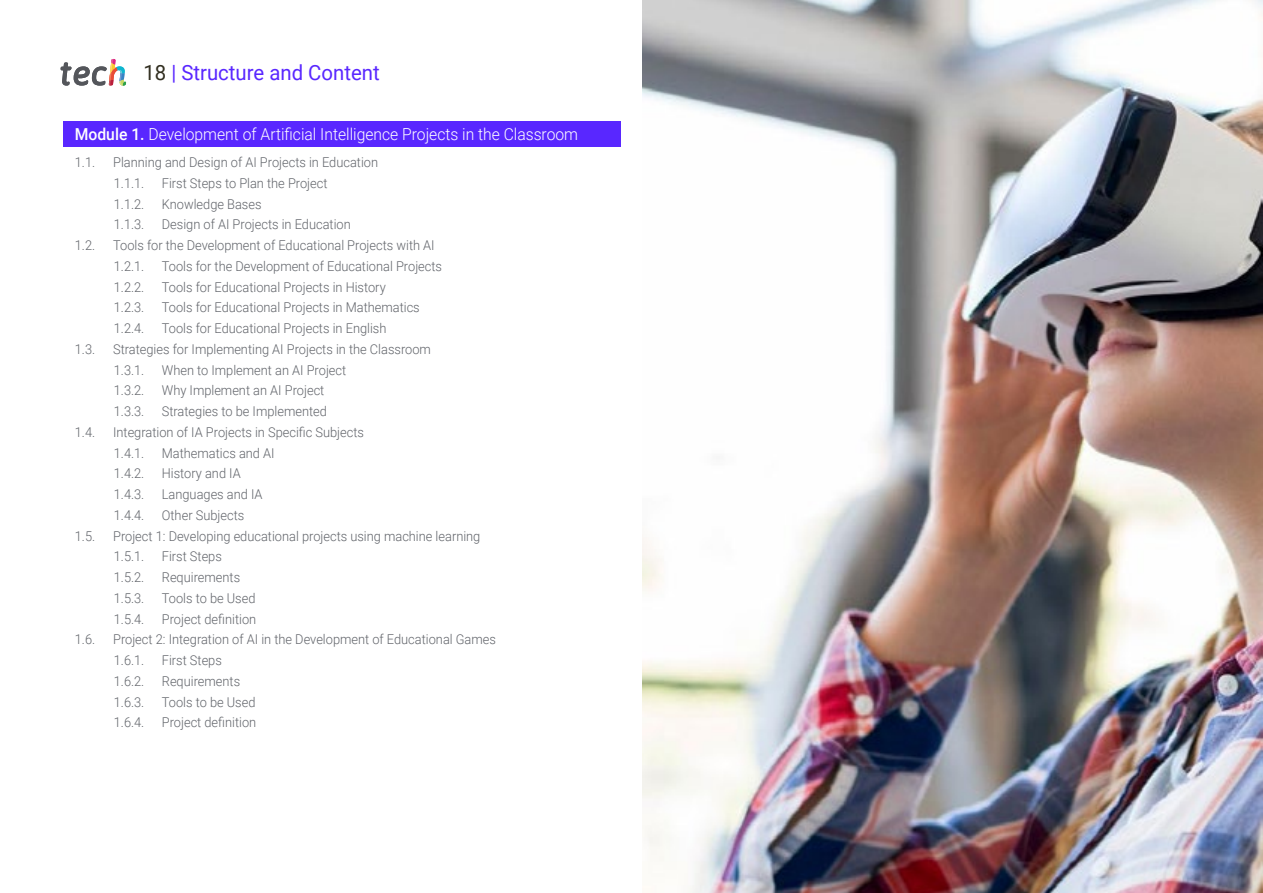
<style>
.page{position:relative;width:1263px;height:893px;background:#fff}
.page>*{position:absolute;margin:0;border:0;box-sizing:border-box;transform-origin:0 0}
.t1{font:21px "Roboto";color:#5927ff}
.t2{font:300 16.5px "Roboto";color:#fff;scale:.95 1}
.t3{font:300 13.5px/20.7px "Roboto";color:#61646a;scale:.95 1}
.s1{color:#312e20}
.s2{font-weight:500}
</style>
<div class="page">
<img style="left:642px;top:0;width:621px;height:893px">
<div style="left:64px;top:121px;width:557px;height:25px;background:#5927ff"></div>
<svg style="left:61px;top:59px;width:65px;height:27px"></svg>
<h1 class="t1" style="left:144px;top:57px;width:238px"><span class="s1">18</span> | Structure and Content</h1>
<p class="t2" style="left:75px;top:123px;width:531px"><span class="s2">Module 1.</span> Development of Artificial Intelligence Projects in the Classroom</p>
<p class="t3" style="left:75px;top:151px;width:23px">1.1.</p>
<p class="t3" style="left:113px;top:151px;width:280px">Planning and Design of AI Projects in Education<br>1.1.1.</p>
<p class="t3" style="left:162px;top:172px;width:176px">First Steps to Plan the Project</p>
<p class="t3" style="left:114px;top:193px;width:34px">1.1.2.</p>
<p class="t3" style="left:162px;top:193px;width:106px">Knowledge Bases</p>
<p class="t3" style="left:114px;top:214px;width:34px">1.1.3.</p>
<p class="t3" style="left:162px;top:214px;width:200px">Design of AI Projects in Education</p>
<p class="t3" style="left:75px;top:234px;width:23px">1.2.</p>
<p class="t3" style="left:113px;top:234px;width:340px">Tools for the Development of Educational Projects with AI<br>1.2.1.</p>
<p class="t3" style="left:162px;top:255px;width:296px">Tools for the Development of Educational Projects</p>
<p class="t3" style="left:114px;top:276px;width:34px">1.2.2.</p>
<p class="t3" style="left:162px;top:276px;width:237px">Tools for Educational Projects in History</p>
<p class="t3" style="left:114px;top:297px;width:34px">1.2.3.</p>
<p class="t3" style="left:162px;top:297px;width:273px">Tools for Educational Projects in Mathematics</p>
<p class="t3" style="left:114px;top:317px;width:34px">1.2.4.</p>
<p class="t3" style="left:162px;top:317px;width:238px">Tools for Educational Projects in English</p>
<p class="t3" style="left:75px;top:338px;width:23px">1.3.</p>
<p class="t3" style="left:113px;top:338px;width:336px">Strategies for Implementing AI Projects in the Classroom<br>1.3.1.</p>
<p class="t3" style="left:162px;top:359px;width:196px">When to Implement an AI Project</p>
<p class="t3" style="left:114px;top:380px;width:34px">1.3.2.</p>
<p class="t3" style="left:162px;top:380px;width:173px">Why Implement an AI Project</p>
<p class="t3" style="left:114px;top:400px;width:34px">1.3.3.</p>
<p class="t3" style="left:162px;top:400px;width:175px">Strategies to be Implemented</p>
<p class="t3" style="left:75px;top:421px;width:23px">1.4.</p>
<p class="t3" style="left:113px;top:421px;width:266px">Integration of IA Projects in Specific Subjects<br>1.4.1.</p>
<p class="t3" style="left:162px;top:442px;width:120px">Mathematics and AI</p>
<p class="t3" style="left:114px;top:463px;width:34px">1.4.2.</p>
<p class="t3" style="left:162px;top:463px;width:85px">History and IA</p>
<p class="t3" style="left:114px;top:483px;width:34px">1.4.3.</p>
<p class="t3" style="left:162px;top:483px;width:108px">Languages and IA</p>
<p class="t3" style="left:114px;top:504px;width:34px">1.4.4.</p>
<p class="t3" style="left:162px;top:504px;width:88px">Other Subjects</p>
<p class="t3" style="left:75px;top:525px;width:23px">1.5.</p>
<p class="t3" style="left:113px;top:525px;width:388px">Project 1: Developing educational projects using machine learning<br>1.5.1.</p>
<p class="t3" style="left:162px;top:546px;width:65px">First Steps</p>
<p class="t3" style="left:114px;top:566px;width:34px">1.5.2.</p>
<p class="t3" style="left:162px;top:566px;width:84px">Requirements</p>
<p class="t3" style="left:114px;top:587px;width:34px">1.5.3.</p>
<p class="t3" style="left:162px;top:587px;width:100px">Tools to be Used</p>
<p class="t3" style="left:114px;top:608px;width:34px">1.5.4.</p>
<p class="t3" style="left:162px;top:608px;width:101px">Project definition</p>
<p class="t3" style="left:75px;top:629px;width:23px">1.6.</p>
<p class="t3" style="left:113px;top:629px;width:405px">Project 2: Integration of AI in the Development of Educational Games<br>1.6.1.</p>
<p class="t3" style="left:162px;top:649px;width:65px">First Steps</p>
<p class="t3" style="left:114px;top:670px;width:34px">1.6.2.</p>
<p class="t3" style="left:162px;top:670px;width:84px">Requirements</p>
<p class="t3" style="left:114px;top:691px;width:34px">1.6.3.</p>
<p class="t3" style="left:162px;top:691px;width:100px">Tools to be Used</p>
<p class="t3" style="left:114px;top:712px;width:34px">1.6.4.</p>
<p class="t3" style="left:162px;top:712px;width:101px">Project definition</p>
</div>
